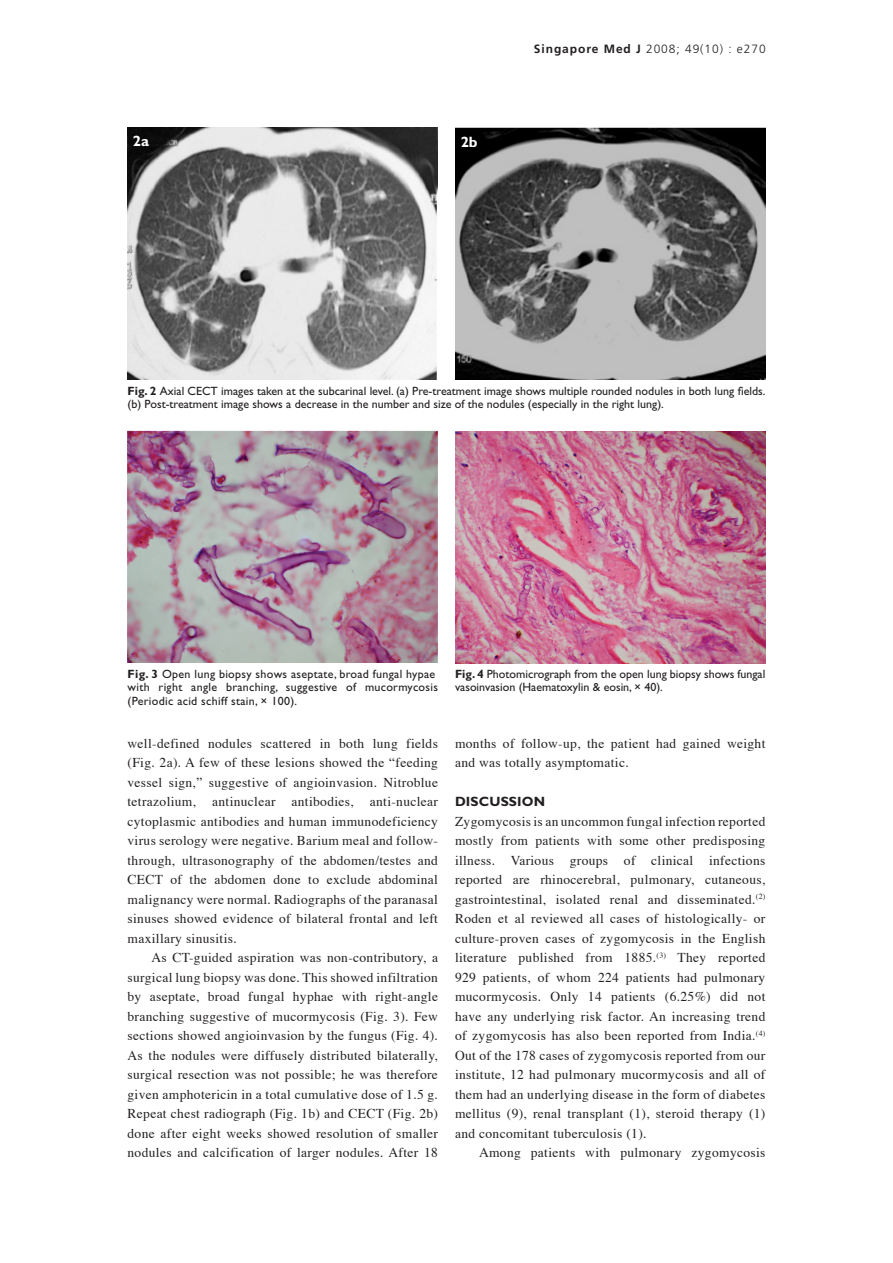
<style>
.page{position:relative;width:893px;height:1263px;background:#fff}
.page>*{position:absolute;margin:0;border:0;box-sizing:border-box;transform-origin:0 0}
.t1{font:700 15px "Gill Sans";color:#fff}
.Subhead_GillSansXBld{font:13.5px/19.5px "Times";letter-spacing:.025em;color:#231f20;text-align:justify}
.Subhead_GillSansXBld-2{font:700 13.5px "Gill Sans";color:#231f20}
.t2{font:12px/13.5px "Gill Sans";color:#231f20}
.t3{font:12px/13.5px "Gill Sans";letter-spacing:.025em;color:#231f20}
.t4{font:300 12px "Frutiger";letter-spacing:.08em;color:#231f20}
.s1{font-weight:700}
</style>
<div class="page">
<img style="left:128px;top:128px;width:310px;height:251px">
<img style="left:455px;top:128px;width:311px;height:251px">
<img style="left:128px;top:431px;width:309px;height:231px">
<img style="left:455px;top:432px;width:310px;height:231px">
<p class="t1" style="left:133px;top:132px;width:18px">2A</p>
<p class="t1" style="left:461px;top:133px;width:19px">2B</p>
<p class="t4" style="left:534px;top:42px;width:233px"><span class="s1">Singapore Med J</span> 2008; 49(10) : e270</p>
<p class="t2" style="left:128px;top:384px;width:639px"><span class="s1">FIG. 2</span> Axial CECT images taken at the subcarinal level. (a) Pre-treatment image shows multiple rounded nodules in both lung fields.</p>
<p class="t2" style="left:128px;top:398px;width:538px">(b) Post-treatment image shows a decrease in the number and size of the nodules (especially in the right lung).</p>
<p class="t3" style="left:128px;top:667px;width:309px"><span class="s1">FIG. 3</span> Open lung biopsy shows aseptate, broad fungal hypae</p>
<p class="t3" style="left:128px;top:681px;width:312px">with right angle branching, suggestive of mucormycosis (Periodic acid schiff stain, × 100).</p>
<p class="Subhead_GillSansXBld" style="left:128px;top:734px;width:312px">well-defined nodules scattered in both lung fields (Fig. 2a). A few of these lesions showed the “feeding vessel sign,” suggestive of angioinvasion. Nitroblue tetrazolium, antinuclear antibodies, anti-nuclear cytoplasmic antibodies and human immunodeficiency virus serology were negative. Barium meal and follow&shy;through, ultrasonography of the abdomen/testes and CECT of the abdomen done to exclude abdominal malignancy were normal. Radiographs of the paranasal sinuses showed evidence of bilateral frontal and left maxillary sinusitis.</p>
<p class="Subhead_GillSansXBld" style="left:128px;top:949px;width:312px;text-indent:24px">As CT-guided aspiration was non-contributory, a surgical lung biopsy was done. This showed infiltration by aseptate, broad fungal hyphae with right-angle branching suggestive of mucormycosis (Fig. 3). Few sections showed angioinvasion by the fungus (Fig. 4).<br>As the nodules were diffusely distributed bilaterally, surgical resection was not possible; he was therefore given amphotericin in a total cumulative dose of 1.5 g.<br>Repeat chest radiograph (Fig. 1b) and CECT (Fig. 2b) done after eight weeks showed resolution of smaller nodules and calcification of larger nodules. After 18</p>
<p class="t2" style="left:455px;top:667px;width:312px"><span class="s1">FIG. 4</span> Photomicrograph from the open lung biopsy shows fungal vasoinvasion (Haematoxylin &amp; eosin, × 40).</p>
<p class="Subhead_GillSansXBld" style="left:455px;top:734px;width:312px">months of follow-up, the patient had gained weight and was totally asymptomatic.</p>
<p class="Subhead_GillSansXBld-2" style="left:455px;top:794px;width:10px">DISC</p>
<p class="Subhead_GillSansXBld-2" style="left:489px;top:794px;width:54px">USSION</p>
<p class="Subhead_GillSansXBld" style="left:455px;top:812px;width:312px">Zygomycosis is an uncommon fungal infection reported mostly from patients with some other predisposing illness. Various groups of clinical infections reported are rhinocerebral, pulmonary, cutaneous, gastrointestinal, isolated renal and disseminated.<sup>(2)<br></sup>Roden et al reviewed all cases of histologically- or culture-proven cases of zygomycosis in the English literature published from 1885.<sup>(3)</sup> They reported 929 patients, of whom 224 patients had pulmonary mucormycosis. Only 14 patients (6.25%) did not have any underlying risk factor. An increasing trend of zygomycosis has also been reported from India.<sup>(4)<br></sup>Out of the 178 cases of zygomycosis reported from our institute, 12 had pulmonary mucormycosis and all of them had an underlying disease in the form of diabetes mellitus (9), renal transplant (1), steroid therapy (1) and concomitant tuberculosis (1).</p>
<p class="Subhead_GillSansXBld" style="left:479px;top:1144px;width:288px">Among patients with pulmonary zygomycosis</p>
</div>
